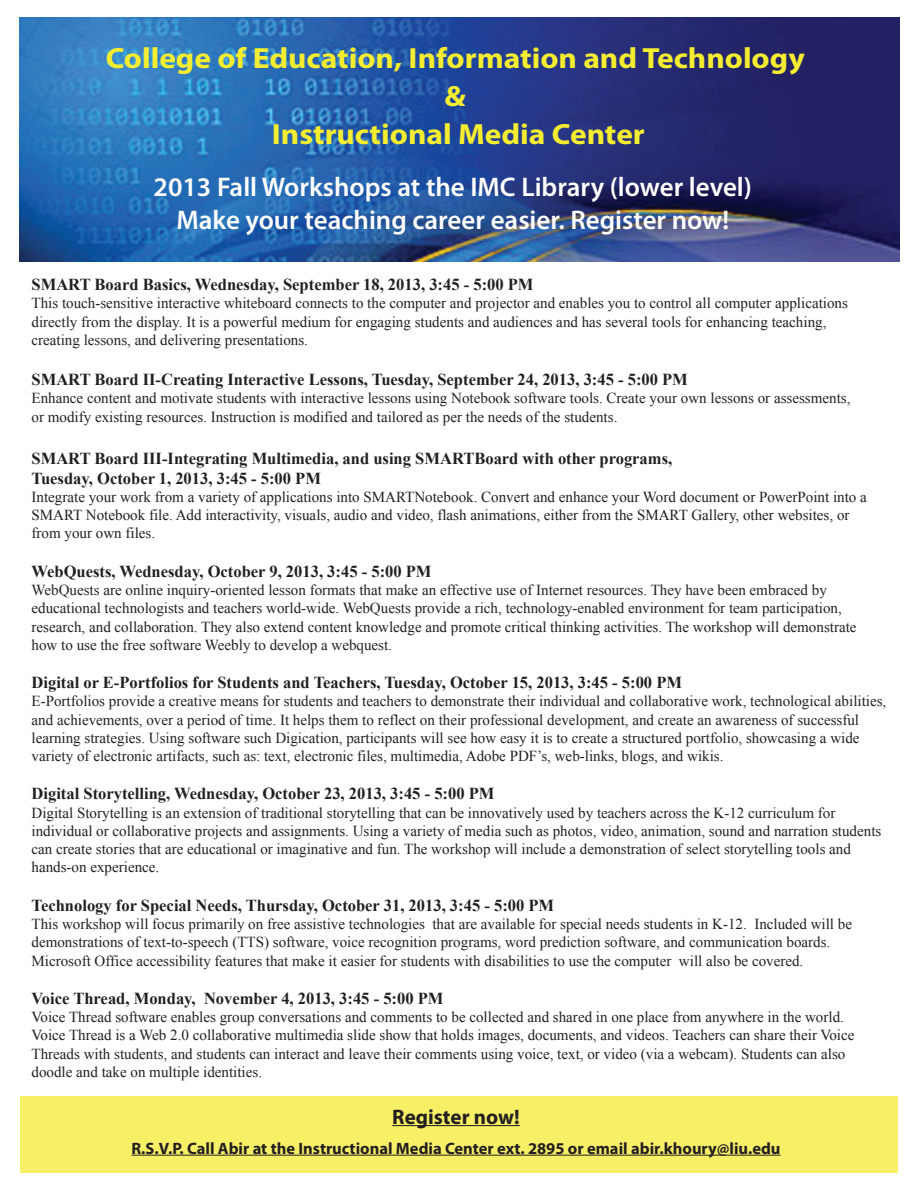
<style>
.page{position:relative;width:918px;height:1188px;background:#fff}
.page>*{position:absolute;margin:0;border:0;box-sizing:border-box;transform-origin:0 0}
.t1{font:700 29.25px/37.8px "Myriad Pro";color:#f5ed30;text-align:center;scale:1.08 1}
.t2{font:600 27px/32.4px "Myriad Pro";color:#fff;text-align:center}
.t3{font:700 21px "Myriad Pro";color:#231f20}
.t4{font:700 16.8px/20.1px "Times New Roman";color:#231f20}
.t5{font:700 16.5px "Myriad Pro";color:#231f20}
.t6{font:15.15px/18.3px "Times New Roman";color:#231f20}
</style>
<div class="page">
<div style="left:21px;top:1097px;width:877px;height:76px;background:#f7f067"></div>
<img style="left:20px;top:17px;width:880px;height:245px">
<hr style="left:392px;top:1125px;width:128px;height:1px;background:#231f20">
<hr style="left:131px;top:1155px;width:650px;height:1px;background:#231f20">
<h1 class="t1" style="left:106px;top:38px;width:649px">College of Education, Information and Technology &amp;<br>Instructional Media Center</h1>
<h2 class="t2" style="left:154px;top:170px;width:600px">2013 Fall Workshops at the IMC Library (lower level)<br>Make your teaching career easier. Register now!</h2>
<p class="t4" style="left:32px;top:274px;width:504px">SMART Board Basics, Wednesday, September 18, 2013, 3:45 - 5:00 PM</p>
<p class="t6" style="left:32px;top:294px;width:818px">This touch-sensitive interactive whiteboard connects to the computer and projector and enables you to control all computer applications directly from the display. It is a powerful medium for engaging students and audiences and has several tools for enhancing teaching, creating lessons, and delivering presentations.</p>
<p class="t4" style="left:32px;top:369px;width:658px">SMART Board II-Creating Interactive Lessons, Tuesday, September 24, 2013, 3:45 - 5:00 PM</p>
<p class="t6" style="left:32px;top:389px;width:820px">Enhance content and motivate students with interactive lessons using Notebook software tools. Create your own lessons or assessments, or modify existing resources. Instruction is modified and tailored as per the needs of the students.</p>
<p class="t4" style="left:32px;top:447px;width:642px">SMART Board III-Integrating Multimedia, and using SMARTBoard with other programs,<br>Tuesday, October 1, 2013, 3:45 - 5:00 PM</p>
<p class="t6" style="left:32px;top:487px;width:837px">Integrate your work from a variety of applications into SMARTNotebook. Convert and enhance your Word document or PowerPoint into a<br>SMART Notebook file. Add interactivity, visuals, audio and video, flash animations, either from the SMART Gallery, other websites, or from your own files.</p>
<p class="t4" style="left:32px;top:561px;width:402px">WebQuests, Wednesday, October 9, 2013, 3:45 - 5:00 PM</p>
<p class="t6" style="left:32px;top:581px;width:826px">WebQuests are online inquiry-oriented lesson formats that make an effective use of Internet resources. They have been embraced by educational technologists and teachers world-wide. WebQuests provide a rich, technology-enabled environment for team participation, research, and collaboration. They also extend content knowledge and promote critical thinking activities. The workshop will demonstrate how to use the free software Weebly to develop a webquest.</p>
<p class="t4" style="left:32px;top:672px;width:652px">Digital or E-Portfolios for Students and Teachers, Tuesday, October 15, 2013, 3:45 - 5:00 PM</p>
<p class="t6" style="left:32px;top:692px;width:856px">E-Portfolios provide a creative means for students and teachers to demonstrate their individual and collaborative work, technological abilities, and achievements, over a period of time. It helps them to reflect on their professional development, and create an awareness of successful learning strategies. Using software such Digication, participants will see how easy it is to create a structured portfolio, showcasing a wide variety of electronic artifacts, such as: text, electronic files, multimedia, Adobe PDF’s, web-links, blogs, and wikis.</p>
<p class="t4" style="left:32px;top:783px;width:464px">Digital Storytelling, Wednesday, October 23, 2013, 3:45 - 5:00 PM</p>
<p class="t6" style="left:32px;top:803px;width:851px">Digital Storytelling is an extension of traditional storytelling that can be innovatively used by teachers across the K-12 curriculum for individual or collaborative projects and assignments. Using a variety of media such as photos, video, animation, sound and narration students can create stories that are educational or imaginative and fun. The workshop will include a demonstration of select storytelling tools and hands-on experience.</p>
<p class="t4" style="left:32px;top:895px;width:524px">Technology for Special Needs, Thursday, October 31, 2013, 3:45 - 5:00 PM</p>
<p class="t6" style="left:32px;top:915px;width:822px">This workshop will focus primarily on free assistive technologies that are available for special needs students in K-12. Included will be demonstrations of text-to-speech (TTS) software, voice recognition programs, word prediction software, and communication boards.<br>Microsoft Office accessibility features that make it easier for students with disabilities to use the computer will also be covered.</p>
<p class="t4" style="left:32px;top:988px;width:413px">Voice Thread, Monday, November 4, 2013, 3:45 - 5:00 PM</p>
<p class="t6" style="left:32px;top:1008px;width:824px">Voice Thread software enables group conversations and comments to be collected and shared in one place from anywhere in the world.<br>Voice Thread is a Web 2.0 collaborative multimedia slide show that holds images, documents, and videos. Teachers can share their Voice Threads with students, and students can interact and leave their comments using voice, text, or video (via a webcam). Students can also doodle and take on multiple identities.</p>
<h3 class="t3" style="left:392px;top:1103px;width:129px">Register now!</h3>
<p class="t5" style="left:131px;top:1137px;width:651px">R.S.V.P. Call Abir at the Instructional Media Center ext. 2895 or email abir.khoury@liu.edu</p>
</div>
